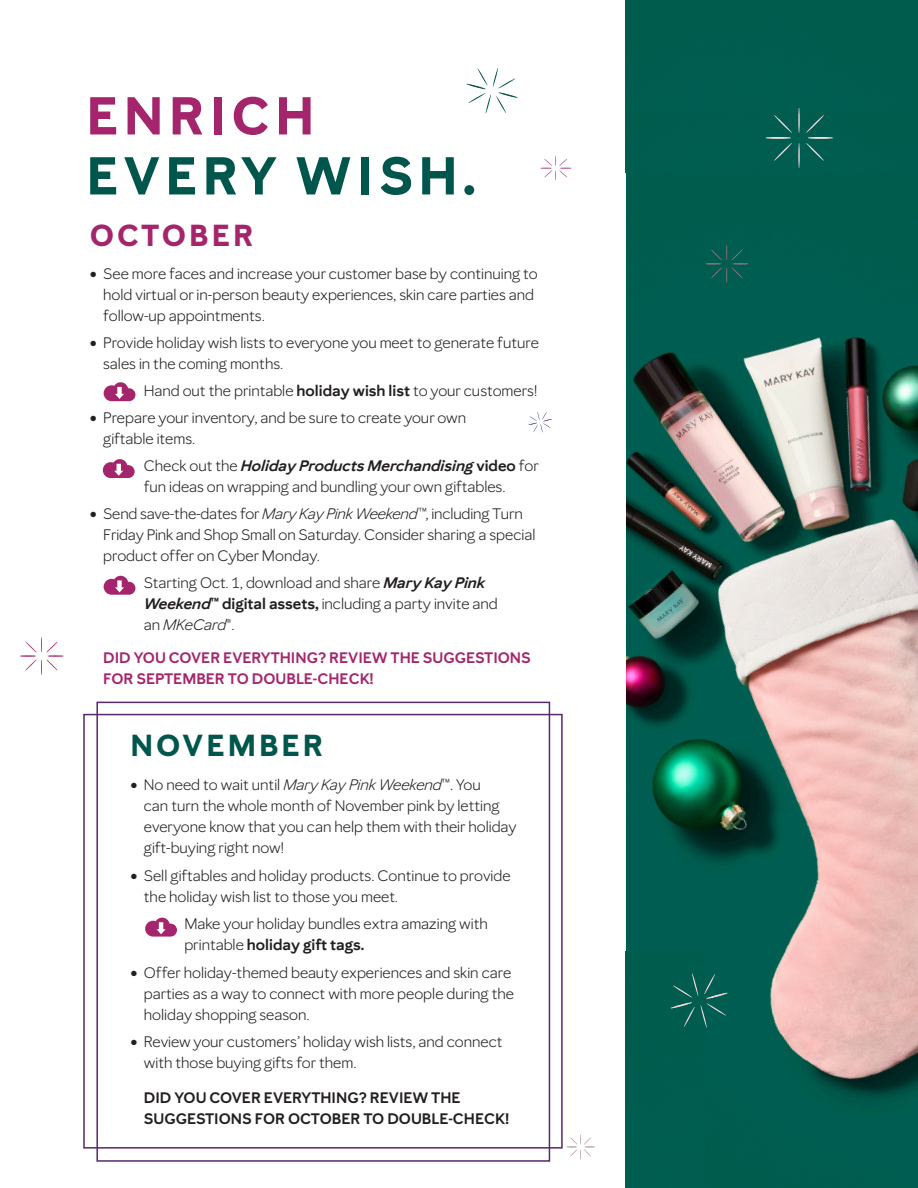
<style>
.page{position:relative;width:918px;height:1188px;background:#fff}
.page>*{position:absolute;margin:0;border:0;box-sizing:border-box;transform-origin:0 0}
.t1{font:700 52.5px "Mary Kay Sans";letter-spacing:.1em;color:#00564c}
.t2{font:700 52.5px "Mary Kay Sans";letter-spacing:.1em;color:#a4256c}
.t3{font:700 30px "Mary Kay Sans";letter-spacing:.1em;color:#00564c}
.t4{font:700 30px "Mary Kay Sans";letter-spacing:.1em;color:#a4256c}
.t5{font:15px/21px "Mary Kay Sans";color:#231f20}
.t6{font:600 15px/21px "Mary Kay Sans";color:#a4256c}
.t7{font:600 15px/21px "Mary Kay Sans";color:#231f20}
.s1{font-weight:600}
.s2{font-weight:600;font-style:italic}
.s3{font-style:italic}
</style>
<div class="page">
<img style="left:626px;top:173px;width:292px;height:1015px">
<div style="left:626px;top:111px;width:292px;height:62px;background:#005d4f"></div>
<div style="left:626px;top:0;width:292px;height:111px;background:#005d4f"></div>
<div style="left:626px;top:951px;width:80px;height:237px;background:#005d4f"></div>
<hr style="left:798px;top:108px;width:2px;height:25px;background:#f7dae0;border-radius:50%">
<hr style="left:798px;top:143px;width:2px;height:25px;background:#f7dae0;border-radius:50%">
<svg style="left:806px;top:115px;width:27px;height:46px"></svg>
<svg style="left:766px;top:115px;width:26px;height:46px"></svg>
<svg style="left:20px;top:637px;width:44px;height:38px"></svg>
<svg style="left:540px;top:156px;width:32px;height:25px"></svg>
<svg style="left:705px;top:245px;width:44px;height:38px"></svg>
<svg style="left:528px;top:412px;width:24px;height:21px"></svg>
<svg style="left:566px;top:1134px;width:29px;height:26px"></svg>
<svg style="left:466px;top:68px;width:52px;height:46px"></svg>
<svg style="left:671px;top:973px;width:57px;height:55px"></svg>
<svg style="left:104px;top:382px;width:31px;height:19px"></svg>
<svg style="left:103px;top:459px;width:32px;height:19px"></svg>
<svg style="left:104px;top:576px;width:31px;height:19px"></svg>
<svg style="left:145px;top:918px;width:32px;height:19px"></svg>
<div style="left:83px;top:714px;width:480px;height:435px;border:2px solid #58276c"></div>
<div style="left:96px;top:702px;width:454px;height:460px;border:2px solid #58276c"></div>
<h1 class="t2" style="left:86px;top:84px;width:230px">ENRICH</h1>
<h1 class="t1" style="left:86px;top:144px;width:391px">EVERY WISH.</h1>
<h2 class="t4" style="left:90px;top:217px;width:165px">OCTOBER</h2>
<p class="t5" style="left:103px;top:263px;width:436px;text-indent:-14px">• See more faces and increase your customer base by continuing to hold virtual or in-person beauty experiences, skin care parties and follow-up appointments.</p>
<p class="t5" style="left:103px;top:332px;width:437px;text-indent:-14px">• Provide holiday wish lists to everyone you meet to generate future sales in the coming months.</p>
<p class="t5" style="left:144px;top:380px;width:395px">Hand out the printable <span class="s1">holiday wish list</span> to your customers!</p>
<p class="t5" style="left:103px;top:407px;width:364px;text-indent:-14px">• Prepare your inventory, and be sure to create your own giftable items.</p>
<p class="t5" style="left:144px;top:455px;width:397px">Check out the <span class="s2">Holiday Products Merchandising</span> <span class="s1">video</span> for fun ideas on wrapping and bundling your own giftables.</p>
<p class="t5" style="left:103px;top:503px;width:434px;text-indent:-14px">• Send save-the-dates for <span class="s3">Mary Kay Pink Weekend™</span>, including Turn<br>Friday Pink and Shop Small on Saturday. Consider sharing a special product offer on Cyber Monday.</p>
<p class="t5" style="left:144px;top:572px;width:356px">Starting Oct. 1, download and share <span class="s2">Mary Kay Pink<br>Weekend</span><span class="s1">™ digital assets,</span> including a party invite and an <span class="s3">MKeCard</span>®.</p>
<p class="t6" style="left:103px;top:647px;width:429px">DID YOU COVER EVERYTHING? REVIEW THE SUGGESTIONS<br>FOR SEPTEMBER TO DOUBLE-CHECK!</p>
<h2 class="t3" style="left:130px;top:727px;width:194px">NOVEMBER</h2>
<p class="t5" style="left:144px;top:774px;width:374px;text-indent:-14px">• No need to wait until <span class="s3">Mary Kay Pink Weekend</span>™. You<br>can turn the whole month of November pink by letting everyone know that you can help them with their holiday gift-buying right now!</p>
<p class="t5" style="left:144px;top:865px;width:368px;text-indent:-14px">• Sell giftables and holiday products. Continue to provide the holiday wish list to those you meet.</p>
<p class="t5" style="left:184px;top:913px;width:305px">Make your holiday bundles extra amazing with printable <span class="s1">holiday gift tags.</span></p>
<p class="t5" style="left:144px;top:962px;width:372px;text-indent:-14px">• Offer holiday-themed beauty experiences and skin care parties as a way to connect with more people during the holiday shopping season.</p>
<p class="t5" style="left:144px;top:1032px;width:360px;text-indent:-14px">• Review your customers’ holiday wish lists, and connect with those buying gifts for them.</p>
<p class="t7" style="left:144px;top:1087px;width:367px">DID YOU COVER EVERYTHING? REVIEW THE<br>SUGGESTIONS FOR OCTOBER TO DOUBLE-CHECK!</p>
</div>
